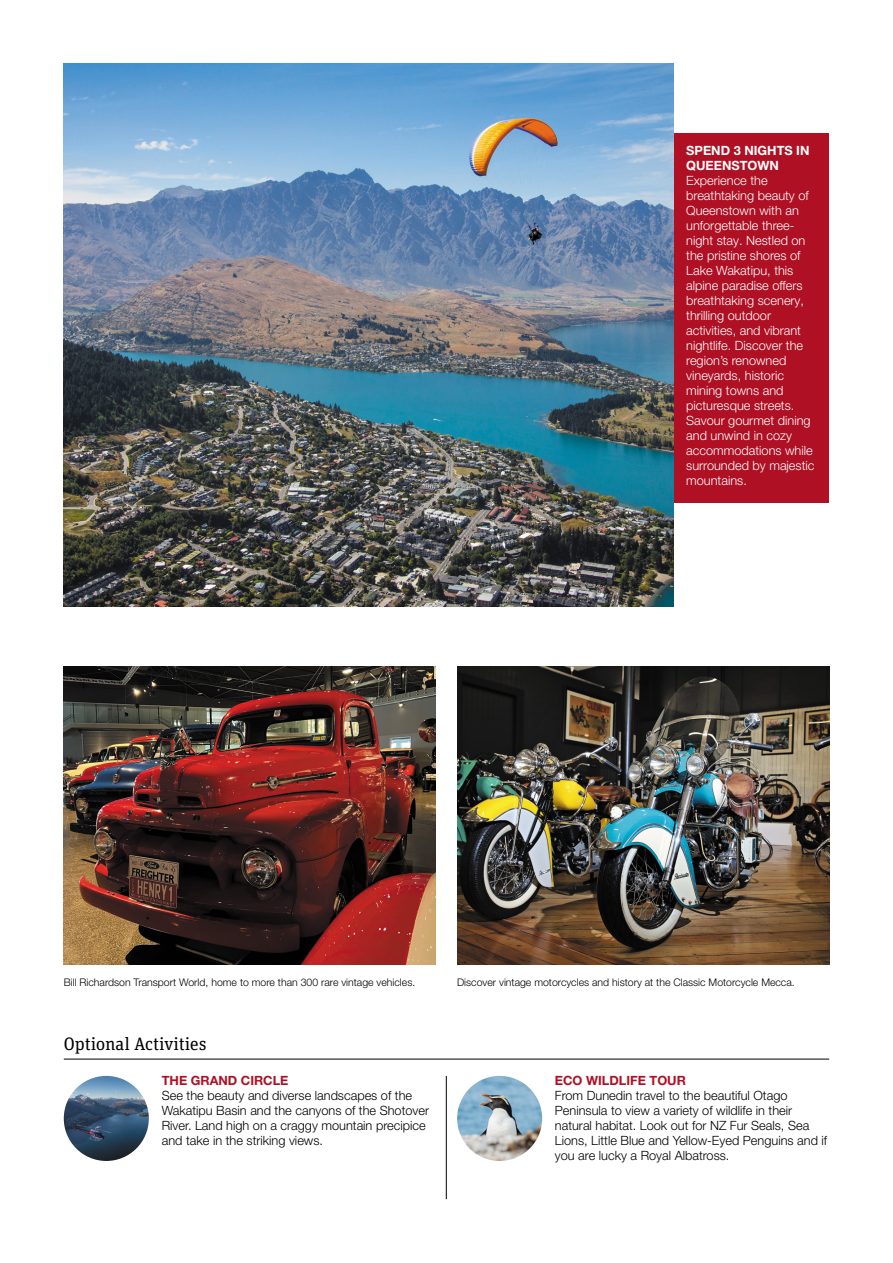
<style>
.page{position:relative;width:893px;height:1263px;background:#fff}
.page>*{position:absolute;margin:0;border:0;box-sizing:border-box;transform-origin:0 0}
.t1{font:18px "Unit Slab OT";color:#000}
.Body_Text{font:300 12.75px/15px "Helvetica Neue LT Pro";color:#fff}
.Body_Text-2{font:300 12.75px/15px "Helvetica Neue LT Pro";color:#000}
.Sub_Heads{font:700 12.75px "Helvetica Neue LT Pro";color:#af1024}
.Sub_Heads-2{font:700 12.75px "Helvetica Neue LT Pro";color:#fff}
.t2{font:300 10.5px "Helvetica Neue LT Pro";color:#000}
</style>
<div class="page">
<img style="left:64px;top:667px;width:372px;height:298px">
<img style="left:457px;top:667px;width:372px;height:298px">
<img style="left:64px;top:1076px;width:85px;height:85px;border-radius:43px">
<img style="left:457px;top:1076px;width:85px;height:85px;border-radius:43px">
<hr style="left:446px;top:1076px;width:1px;height:123px;background:#000">
<hr style="left:64px;top:1059px;width:765px;height:1px;background:#000">
<div style="left:656px;top:133px;width:173px;height:369px;background:#af1024"></div>
<img style="left:64px;top:64px;width:609px;height:543px">
<p class="Sub_Heads-2" style="left:686px;top:143px;width:125px">SPEND 3 NIGHTS IN</p>
<p class="Sub_Heads-2" style="left:686px;top:158px;width:94px">QUEENSTOWN</p>
<p class="Body_Text" style="left:686px;top:173px;width:130px">Experience the breathtaking beauty of<br>Queenstown with an unforgettable three&shy;night stay. Nestled on the pristine shores of<br>Lake Wakatipu, this alpine paradise offers breathtaking scenery, thrilling outdoor activities, and vibrant nightlife. Discover the region’s renowned vineyards, historic mining towns and picturesque streets.<br>Savour gourmet dining and unwind in cozy accommodations while surrounded by majestic mountains.</p>
<p class="t2" style="left:64px;top:976px;width:353px">Bill Richardson Transport World, home to more than 300 rare vintage vehicles.</p>
<p class="t1" style="left:64px;top:1032px;width:144px">Optional Activities</p>
<p class="Sub_Heads" style="left:162px;top:1072px;width:128px">THE GRAND CIRCLE</p>
<p class="Body_Text-2" style="left:162px;top:1088px;width:269px">See the beauty and diverse landscapes of the Wakatipu Basin and the canyons of the Shotover River. Land high on a craggy mountain precipice and take in the striking views.</p>
<p class="t2" style="left:457px;top:976px;width:339px">Discover vintage motorcycles and history at the Classic Motorcycle Mecca.</p>
<p class="Sub_Heads" style="left:555px;top:1072px;width:133px">ECO WILDLIFE TOUR</p>
<p class="Body_Text-2" style="left:555px;top:1088px;width:274px">From Dunedin travel to the beautiful Otago Peninsula to view a variety of wildlife in their natural habitat. Look out for NZ Fur Seals, Sea Lions, Little Blue and Yellow-Eyed Penguins and if you are lucky a Royal Albatross.</p>
</div>
